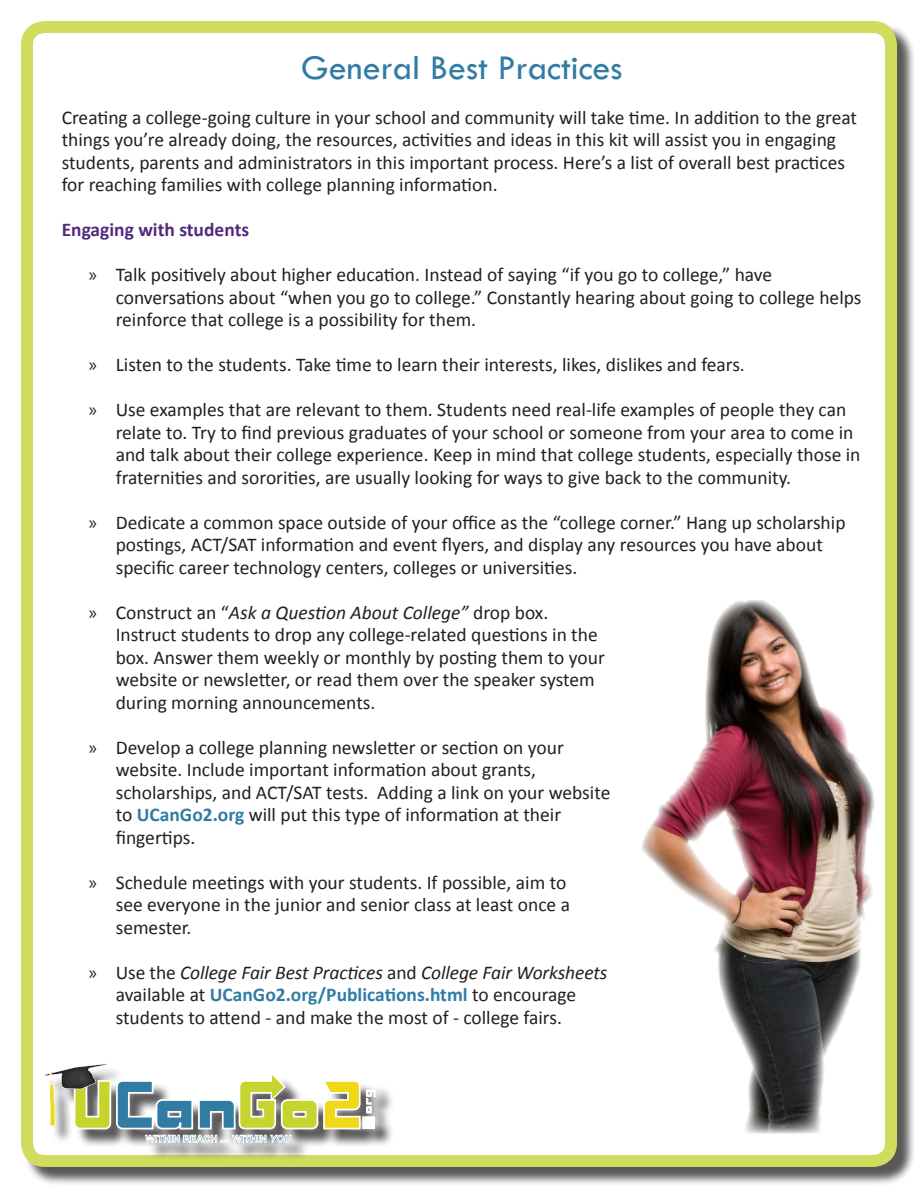
<style>
.page{position:relative;width:918px;height:1188px;background:#fff}
.page>*{position:absolute;margin:0;border:0;box-sizing:border-box;transform-origin:0 0}
.t1{font:36px "Tw Cen";color:#317ca4}
.t2{font:19.5px/22.5px "Calibri";color:#231f20}
.t3{font:700 19.5px "Calibri";color:#522b7e}
.s1{font-family:"Myriad Pro"}
.s2{font-style:italic}
.s3{font-weight:700;color:#317ca4}
</style>
<div class="page">
<div style="left:23px;top:23px;width:893px;height:1163px;background:#231f20;opacity:.75"></div>
<div style="left:27px;top:27px;width:864px;height:1134px;background:#fff;border-radius:18px"></div>
<div style="left:21px;top:21px;width:876px;height:1146px;border:12px solid #d1db5d;border-radius:18px"></div>
<img style="left:642px;top:600px;width:257px;height:534px">
<div style="left:48px;top:1066px;width:346px;height:95px;background:#231f20;opacity:.75"></div>
<svg style="left:44px;top:1064px;width:332px;height:79px"></svg>
<h1 class="t1" style="left:301px;top:46px;width:323px">General Best Practices</h1>
<p class="t2" style="left:62px;top:106px;width:797px">Creating a college-going culture in your school and community will take time. In addition to the great things you’re already doing, the resources, activities and ideas in this kit will assist you in engaging students, parents and administrators in this important process. Here’s a list of overall best practices for reaching families with college planning information.</p>
<p class="t3" style="left:62px;top:217px;width:189px">Engaging with students</p>
<p class="t2" style="left:116px;top:264px;width:747px;text-indent:-27px"><span class="s1">»</span> Talk positively about higher education. Instead of saying “if you go to college,” have conversations about “when you go to college.” Constantly hearing about going to college helps reinforce that college is a possibility for them.</p>
<p class="t2" style="left:89px;top:354px;width:658px"><span class="s1">»</span> Listen to the students. Take time to learn their interests, likes, dislikes and fears.</p>
<p class="t2" style="left:116px;top:399px;width:746px;text-indent:-27px"><span class="s1">»</span> Use examples that are relevant to them. Students need real-life examples of people they can relate to. Try to find previous graduates of your school or someone from your area to come in and talk about their college experience. Keep in mind that college students, especially those in fraternities and sororities, are usually looking for ways to give back to the community.</p>
<p class="t2" style="left:116px;top:511px;width:731px;text-indent:-27px"><span class="s1">»</span> Dedicate a common space outside of your office as the “college corner.” Hang up scholarship postings, ACT/SAT information and event flyers, and display any resources you have about specific career technology centers, colleges or universities.</p>
<p class="t2" style="left:116px;top:601px;width:491px;text-indent:-27px"><span class="s1">»</span> Construct an “<span class="s2">Ask a Question About College”</span> drop box.<br>Instruct students to drop any college-related questions in the box. Answer them weekly or monthly by posting them to your website or newsletter, or read them over the speaker system during morning announcements.</p>
<p class="t2" style="left:116px;top:736px;width:496px;text-indent:-27px"><span class="s1">»</span> Develop a college planning newsletter or section on your website. Include important information about grants, scholarships, and ACT/SAT tests. Adding a link on your website to <span class="s3">UCanGo2.org</span> will put this type of information at their fingertips.</p>
<p class="t2" style="left:116px;top:871px;width:456px;text-indent:-27px"><span class="s1">»</span> Schedule meetings with your students. If possible, aim to see everyone in the junior and senior class at least once a semester.</p>
<p class="t2" style="left:116px;top:961px;width:493px;text-indent:-27px"><span class="s1">»</span> Use the <span class="s2">College Fair Best Practices</span> and <span class="s2">College Fair Worksheets </span>available at <span class="s3">UCanGo2.org/Publications.html</span> to encourage students to attend - and make the most of - college fairs.</p>
</div>
